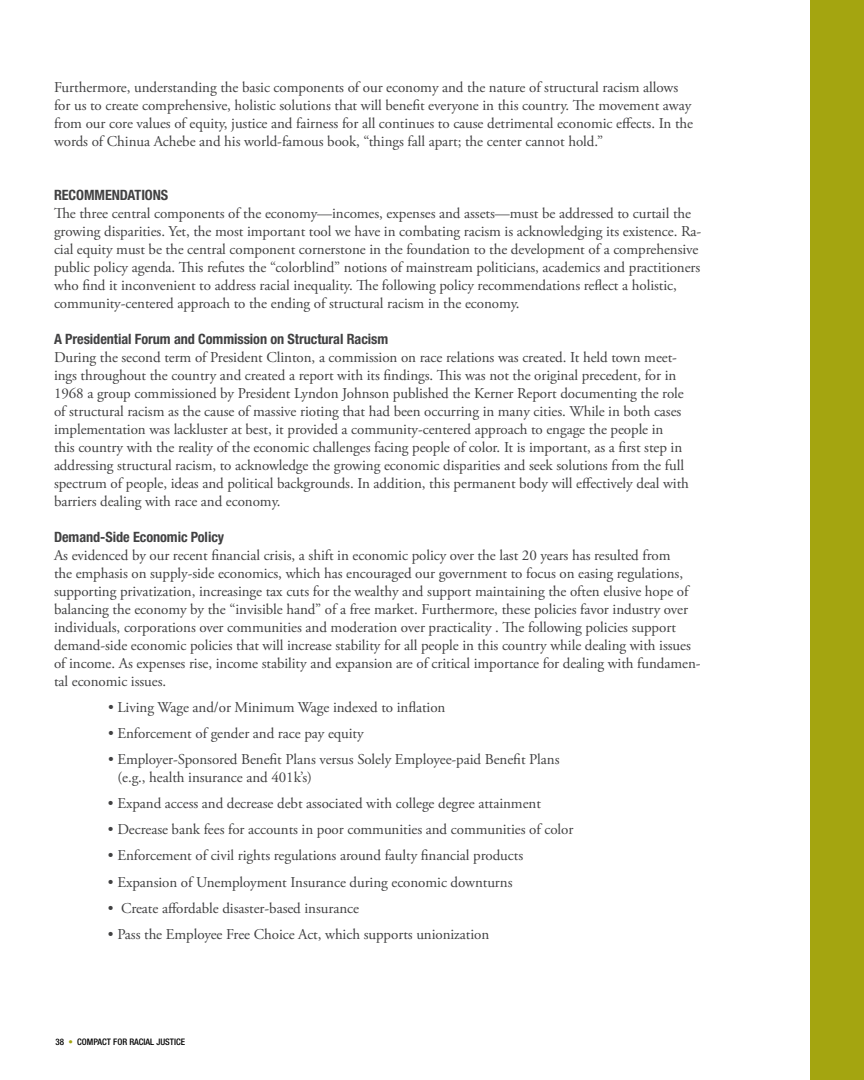
<style>
.page{position:relative;width:864px;height:1080px;background:#fff}
.page>*{position:absolute;margin:0;border:0;box-sizing:border-box;transform-origin:0 0}
.t1{font:15px/18px "Adobe Garamond Pro";letter-spacing:-.005em;color:#414142}
.t2{font:700 condensed 14.25px "Helvetica Neue";letter-spacing:-.005em;color:#414142}
.t3{font:500 condensed 9px "Helvetica Neue";color:#000}
.s1{color:#a4a510}
</style>
<div class="page">
<div style="left:811px;top:0;width:53px;height:1080px;background:#a4a510"></div>
<p class="t1" style="left:54px;top:79px;width:641px">Furthermore, understanding the basic components of our economy and the nature of structural racism allows for us to create comprehensive, holistic solutions that will benefit everyone in this country. The movement away from our core values of equity, justice and fairness for all continues to cause detrimental economic effects. In the words of Chinua Achebe and his world-famous book, “things fall apart; the center cannot hold.”</p>
<p class="t2" style="left:54px;top:186px;width:116px">Recommendations</p>
<p class="t1" style="left:54px;top:205px;width:649px">The three central components of the economy—incomes, expenses and assets—must be addressed to curtail the growing disparities. Yet, the most important tool we have in combating racism is acknowledging its existence. Ra&shy;cial equity must be the central component cornerstone in the foundation to the development of a comprehensive public policy agenda. This refutes the “colorblind” notions of mainstream politicians, academics and practitioners who find it inconvenient to address racial inequality. The following policy recommendations reflect a holistic, community-centered approach to the ending of structural racism in the economy.</p>
<p class="t2" style="left:54px;top:330px;width:336px">A Presidential Forum and Commission on Structural Racism</p>
<p class="t1" style="left:54px;top:349px;width:637px">During the second term of President Clinton, a commission on race relations was created. It held town meet&shy;ings throughout the country and created a report with its findings. This was not the original precedent, for in 1968 a group commissioned by President Lyndon Johnson published the Kerner Report documenting the role of structural racism as the cause of massive rioting that had been occurring in many cities. While in both cases implementation was lackluster at best, it provided a community-centered approach to engage the people in<br>this country with the reality of the economic challenges facing people of color. It is important, as a first step in addressing structural racism, to acknowledge the growing economic disparities and seek solutions from the full spectrum of people, ideas and political backgrounds. In addition, this permanent body will effectively deal with barriers dealing with race and economy.</p>
<p class="t2" style="left:54px;top:528px;width:172px">Demand-Side Economic Policy</p>
<p class="t1" style="left:54px;top:547px;width:648px">As evidenced by our recent financial crisis, a shift in economic policy over the last 20 years has resulted from<br>the emphasis on supply-side economics, which has encouraged our government to focus on easing regulations, supporting privatization, increasinge tax cuts for the wealthy and support maintaining the often elusive hope of balancing the economy by the “invisible hand” of a free market. Furthermore, these policies favor industry over individuals, corporations over communities and moderation over practicality . The following policies support demand-side economic policies that will increase stability for all people in this country while dealing with issues of income. As expenses rise, income stability and expansion are of critical importance for dealing with fundamen&shy;tal economic issues.</p>
<p class="t1" style="left:108px;top:699px;width:339px">• Living Wage and/or Minimum Wage indexed to inflation</p>
<p class="t1" style="left:108px;top:725px;width:257px">• Enforcement of gender and race pay equity</p>
<p class="t1" style="left:117px;top:751px;width:444px;text-indent:-9px">• Employer-Sponsored Benefit Plans versus Solely Employee-paid Benefit Plans (e.g., health insurance and 401k’s)</p>
<p class="t1" style="left:108px;top:795px;width:434px">• Expand access and decrease debt associated with college degree attainment</p>
<p class="t1" style="left:108px;top:821px;width:467px">• Decrease bank fees for accounts in poor communities and communities of color</p>
<p class="t1" style="left:108px;top:847px;width:417px">• Enforcement of civil rights regulations around faulty financial products</p>
<p class="t1" style="left:108px;top:873px;width:406px">• Expansion of Unemployment Insurance during economic downturns</p>
<p class="t1" style="left:108px;top:899px;width:253px">• Create affordable disaster-based insurance</p>
<p class="t1" style="left:108px;top:926px;width:383px">• Pass the Employee Free Choice Act, which supports unionization</p>
<p class="t3" style="left:55px;top:1036px;width:131px">38 <span class="s1">•</span> COMPACT FOR RACIAL JUSTICE</p>
</div>
